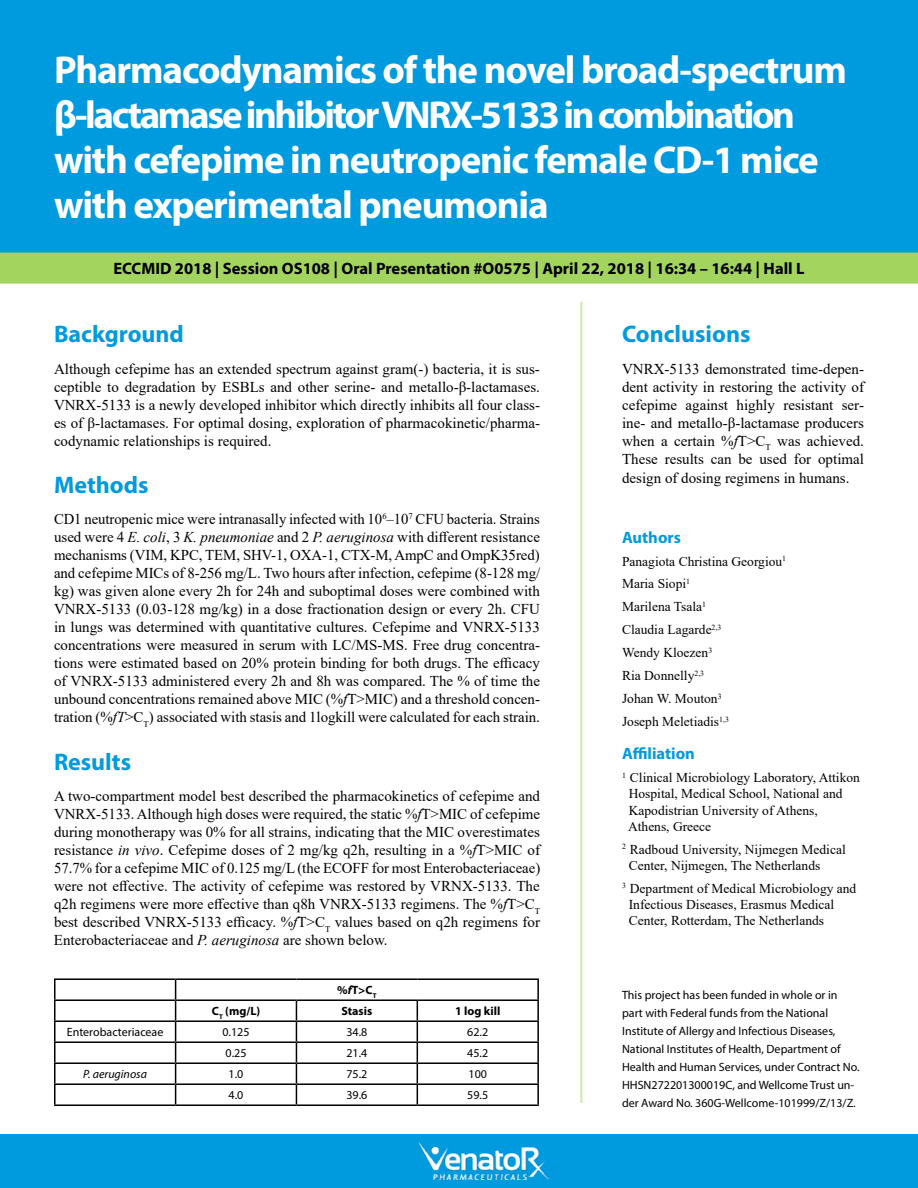
<style>
.page{position:relative;width:918px;height:1188px;background:#fff}
.page>*{position:absolute;margin:0;border:0;box-sizing:border-box;transform-origin:0 0}
.t1{font:700 39px/45px "Myriad Pro";letter-spacing:-.03em;color:#fff}
.t2{font:700 24px "Myriad Pro";color:#009ade}
.t3{font:700 16.5px "Myriad Pro";color:#000}
.t4{font:700 16.5px "Myriad Pro";color:#009ade}
.t5{font:15px/18px "Times New Roman";color:#000;text-align:justify}
.t6{font:13.5px/23px "Times New Roman";color:#000}
.t7{font:12px/18px "Myriad Pro";color:#000}
.t8{font:700 12px "Myriad Pro";color:#000}
.t9{font:italic 12px "Myriad Pro";color:#000}
.s1{font-style:italic}
</style>
<div class="page">
<div style="left:0;top:1134px;width:918px;height:54px;background:#009ade"></div>
<hr style="left:580px;top:302px;width:2px;height:801px;background:#d0eaae">
<img style="left:420px;top:1143px;width:129px;height:37px">
<div style="left:0;top:0;width:918px;height:253px;background:#009ade;border:2px solid #009ade"></div>
<hr style="left:54px;top:978px;width:122px;height:2px;background:#000">
<hr style="left:176px;top:978px;width:120px;height:2px;background:#000">
<hr style="left:296px;top:978px;width:121px;height:2px;background:#000">
<hr style="left:417px;top:978px;width:122px;height:2px;background:#000">
<hr style="left:54px;top:999px;width:122px;height:2px;background:#000">
<hr style="left:176px;top:999px;width:120px;height:2px;background:#000">
<hr style="left:296px;top:999px;width:121px;height:2px;background:#000">
<hr style="left:417px;top:999px;width:122px;height:2px;background:#000">
<hr style="left:54px;top:1020px;width:122px;height:2px;background:#000">
<hr style="left:176px;top:1020px;width:120px;height:2px;background:#000">
<hr style="left:296px;top:1020px;width:121px;height:2px;background:#000">
<hr style="left:417px;top:1020px;width:122px;height:2px;background:#000">
<hr style="left:54px;top:1041px;width:122px;height:2px;background:#000">
<hr style="left:176px;top:1041px;width:120px;height:2px;background:#000">
<hr style="left:296px;top:1041px;width:121px;height:2px;background:#000">
<hr style="left:417px;top:1041px;width:122px;height:2px;background:#000">
<hr style="left:54px;top:1062px;width:122px;height:2px;background:#000">
<hr style="left:176px;top:1062px;width:120px;height:2px;background:#000">
<hr style="left:296px;top:1062px;width:121px;height:2px;background:#000">
<hr style="left:417px;top:1062px;width:122px;height:2px;background:#000">
<hr style="left:54px;top:1083px;width:122px;height:2px;background:#000">
<svg style="left:54px;top:980px;width:2px;height:124px"></svg>
<hr style="left:176px;top:1083px;width:120px;height:2px;background:#000">
<svg style="left:175px;top:980px;width:1px;height:124px"></svg>
<hr style="left:296px;top:1083px;width:121px;height:2px;background:#000">
<svg style="left:296px;top:1001px;width:1px;height:103px"></svg>
<hr style="left:417px;top:1083px;width:122px;height:2px;background:#000">
<svg style="left:417px;top:1001px;width:1px;height:103px"></svg>
<svg style="left:537px;top:980px;width:2px;height:124px"></svg>
<hr style="left:54px;top:1104px;width:122px;height:2px;background:#000">
<hr style="left:176px;top:1104px;width:120px;height:2px;background:#000">
<hr style="left:296px;top:1104px;width:121px;height:2px;background:#000">
<hr style="left:417px;top:1104px;width:122px;height:2px;background:#000">
<div style="left:1px;top:253px;width:916px;height:30px;background:#a2d45e"></div>
<div style="left:0;top:253px;width:918px;height:31px;border:2px solid #a2d45e"></div>
<h1 class="t1" style="left:54px;top:46px;width:795px">Pharmacodynamics of the novel broad-spectrum β-lactamase inhibitor VNRX-5133 in combination with cefepime in neutropenic female CD-1 mice with experimental pneumonia</h1>
<p class="t3" style="left:113px;top:258px;width:693px">ECCMID 2018 | Session OS108 | Oral Presentation #O0575 | April 22, 2018 | 16:34 – 16:44 | Hall L</p>
<h2 class="t2" style="left:54px;top:318px;width:131px">Background</h2>
<p class="t5" style="left:54px;top:359px;width:488px">Although cefepime has an extended spectrum against gram(-) bacteria, it is sus&shy;ceptible to degradation by ESBLs and other serine- and metallo-β-lactamases.<br>VNRX-5133 is a newly developed inhibitor which directly inhibits all four class&shy;es of β-lactamases. For optimal dosing, exploration of pharmacokinetic/pharma&shy;codynamic relationships is required.</p>
<h2 class="t2" style="left:54px;top:469px;width:96px">Methods</h2>
<p class="t5" style="left:54px;top:510px;width:488px">CD1 neutropenic mice were intranasally infected with 10<sup>6</sup>–10<sup>7</sup> CFU bacteria. Strains used were 4 <span class="s1">E. coli</span>, 3 <span class="s1">K. pneumoniae</span> and 2 <span class="s1">P. aeruginosa</span> with different resistance mechanisms (VIM, KPC, TEM, SHV-1, OXA-1, CTX-M, AmpC and OmpK35red) and cefepime MICs of 8-256 mg/L. Two hours after infection, cefepime (8-128 mg/ kg) was given alone every 2h for 24h and suboptimal doses were combined with VNRX-5133 (0.03-128 mg/kg) in a dose fractionation design or every 2h. CFU in lungs was determined with quantitative cultures. Cefepime and VNRX-5133 concentrations were measured in serum with LC/MS-MS. Free drug concentra&shy;tions were estimated based on 20% protein binding for both drugs. The efficacy of VNRX-5133 administered every 2h and 8h was compared. The % of time the unbound concentrations remained above MIC (%<span class="s1">f</span>T&gt;MIC) and a threshold concen&shy;tration (%<span class="s1">fT</span>&gt;C<sub>T</sub>) associated with stasis and 1logkill were calculated for each strain.</p>
<h2 class="t2" style="left:54px;top:746px;width:79px">Results</h2>
<p class="t5" style="left:54px;top:787px;width:488px">A two-compartment model best described the pharmacokinetics of cefepime and VNRX-5133. Although high doses were required, the static %<span class="s1">f</span>T&gt;MIC of cefepime during monotherapy was 0% for all strains, indicating that the MIC overestimates resistance <span class="s1">in vivo</span>. Cefepime doses of 2 mg/kg q2h, resulting in a %<span class="s1">f</span>T&gt;MIC of 57.7% for a cefepime MIC of 0.125 mg/L (the ECOFF for most Enterobacteriaceae) were not effective. The activity of cefepime was restored by VRNX-5133. The q2h regimens were more effective than q8h VNRX-5133 regimens. The %<span class="s1">f</span>T&gt;C<sub>T </sub>best described VNRX-5133 efficacy. %<span class="s1">f</span>T&gt;C<sub>T</sub> values based on q2h regimens for Enterobacteriaceae and <span class="s1">P. aeruginosa</span> are shown below.</p>
<p class="t8" style="left:337px;top:982px;width:41px">%<span class="s1">f</span>T&gt;C<sub>T</sub></p>
<p class="t8" style="left:212px;top:1003px;width:50px">C<sub>T</sub> (mg/L)</p>
<p class="t8" style="left:341px;top:1003px;width:32px">Stasis</p>
<p class="t8" style="left:455px;top:1003px;width:47px">1 log kill</p>
<p class="t7" style="left:67px;top:1023px;width:98px">Enterobacteriaceae</p>
<p class="t7" style="left:222px;top:1023px;width:29px">0.125</p>
<p class="t7" style="left:346px;top:1023px;width:22px">34.8</p>
<p class="t7" style="left:467px;top:1023px;width:22px">62.2</p>
<p class="t7" style="left:226px;top:1044px;width:22px">0.25</p>
<p class="t7" style="left:346px;top:1044px;width:22px">21.4</p>
<p class="t7" style="left:467px;top:1044px;width:22px">45.2</p>
<p class="t9" style="left:83px;top:1067px;width:65px">P. aeruginosa</p>
<p class="t7" style="left:229px;top:1065px;width:16px">1.0</p>
<p class="t7" style="left:346px;top:1065px;width:22px">75.2</p>
<p class="t7" style="left:469px;top:1065px;width:20px">100</p>
<p class="t7" style="left:229px;top:1086px;width:16px">4.0</p>
<p class="t7" style="left:346px;top:1086px;width:22px">39.6</p>
<p class="t7" style="left:467px;top:1086px;width:22px">59.5</p>
<h2 class="t2" style="left:622px;top:318px;width:130px">Conclusions</h2>
<p class="t5" style="left:622px;top:359px;width:243px">VNRX-5133 demonstrated time-depen&shy;dent activity in restoring the activity of cefepime against highly resistant ser&shy;ine- and metallo-β-lactamase producers when a certain %<span class="s1">f</span>T&gt;C<sub>T</sub> was achieved.<br>These results can be used for optimal</p>
<p class="t5" style="left:622px;top:469px;width:229px">design of dosing regimens in humans.</p>
<p class="t4" style="left:622px;top:526px;width:60px">Authors</p>
<p class="t6" style="left:622px;top:549px;width:166px">Panagiota Christina Georgiou<sup>1<br></sup>Maria Siopi<sup>1<br></sup>Marilena Tsala<sup>1<br></sup>Claudia Lagarde<sup>2,3<br></sup>Wendy Kloezen<sup>3<br></sup>Ria Donnelly<sup>2,3<br></sup>Johan W. Mouton<sup>3<br></sup>Joseph Meletiadis<sup>1,3</sup></p>
<p class="t4" style="left:622px;top:743px;width:74px">Affiliation</p>
<p class="t6" style="left:628px;top:769px;width:233px;line-height:16.2px;text-indent:-6px"><sup>1</sup> Clinical Microbiology Laboratory, Attikon Hospital, Medical School, National and Kapodistrian University of Athens, Athens, Greece</p>
<p class="t6" style="left:629px;top:841px;width:218px;line-height:16.2px;text-indent:-7px"><sup>2</sup> Radboud University, Nijmegen Medical<br>Center, Nijmegen, The Netherlands</p>
<p class="t6" style="left:629px;top:880px;width:229px;line-height:16.2px;text-indent:-7px"><sup>3</sup> Department of Medical Microbiology and<br>Infectious Diseases, Erasmus Medical<br>Center, Rotterdam, The Netherlands</p>
<p class="t7" style="left:622px;top:986px;width:239px">This project has been funded in whole or in part with Federal funds from the National Institute of Allergy and Infectious Diseases, National Institutes of Health, Department of Health and Human Services, under Contract No.<br>HHSN272201300019C, and Wellcome Trust un&shy;der Award No. 360G-Wellcome-101999/Z/13/Z.</p>
</div>
